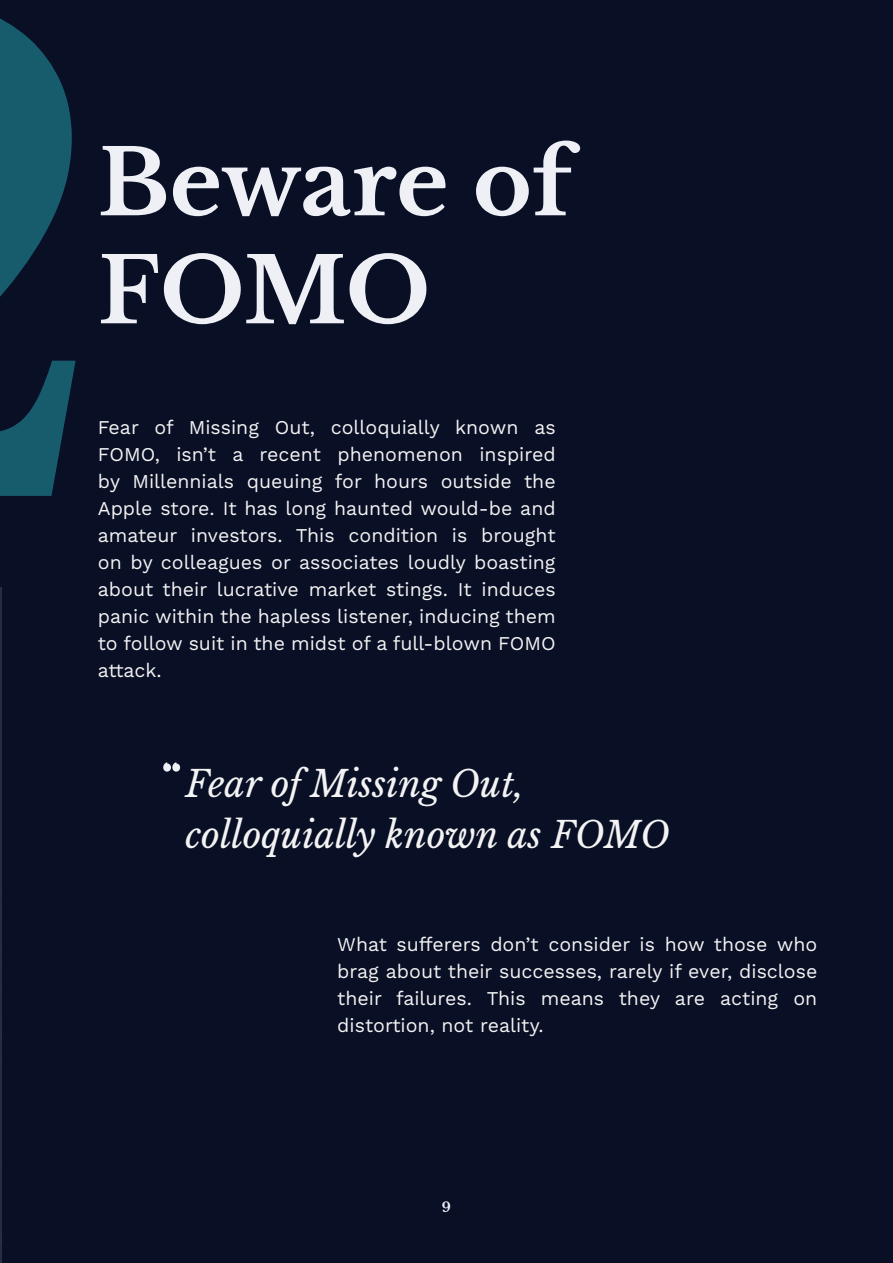
<style>
.page{position:relative;width:893px;height:1263px;background:#fff}
.page>*{position:absolute;margin:0;border:0;box-sizing:border-box;transform-origin:0 0}
.t1{font:700 90px/108px "Libre Baskerville";letter-spacing:-.005em;color:#eef0f6}
.t2{font:italic 36px/51px "Libre Baskerville";color:#f3f3f3}
.Body_Text{font:19.5px/27px "Work Sans";color:#f3f3f3;text-align:justify}
.t3{font:700 13.5px "Libre Baskerville";color:#eef0f6}
</style>
<div class="page">
<div style="left:2px;top:0;width:891px;height:1263px;background:#090f25"></div>
<hr style="left:0;top:0;width:2px;height:588px;background:#090f24">
<svg style="left:0;top:18px;width:76px;height:478px"></svg>
<img style="left:0;top:588px;width:2px;height:675px">
<svg style="left:163px;top:762px;width:17px;height:10px"></svg>
<p class="t1" style="left:98px;top:129px;width:476px">Beware of<br>FOMO</p>
<p class="Body_Text" style="left:98px;top:415px;width:459px">Fear of Missing Out, colloquially known as FOMO, isn’t a recent phenomenon inspired by Millennials queuing for hours outside the Apple store. It has long haunted would-be and amateur investors. This condition is brought on by colleagues or associates loudly boasting about their lucrative market stings. It induces panic within the hapless listener, inducing them to follow suit in the midst of a full-blown FOMO attack.</p>
<p class="t2" style="left:185px;top:759px;width:486px">Fear of Missing Out, colloquially known as FOMO</p>
<p class="Body_Text" style="left:337px;top:932px;width:482px">What sufferers don’t consider is how those who brag about their successes, rarely if ever, disclose their failures. This means they are acting on distortion, not reality.</p>
<p class="t3" style="left:442px;top:1198px;width:11px">9</p>
</div>
